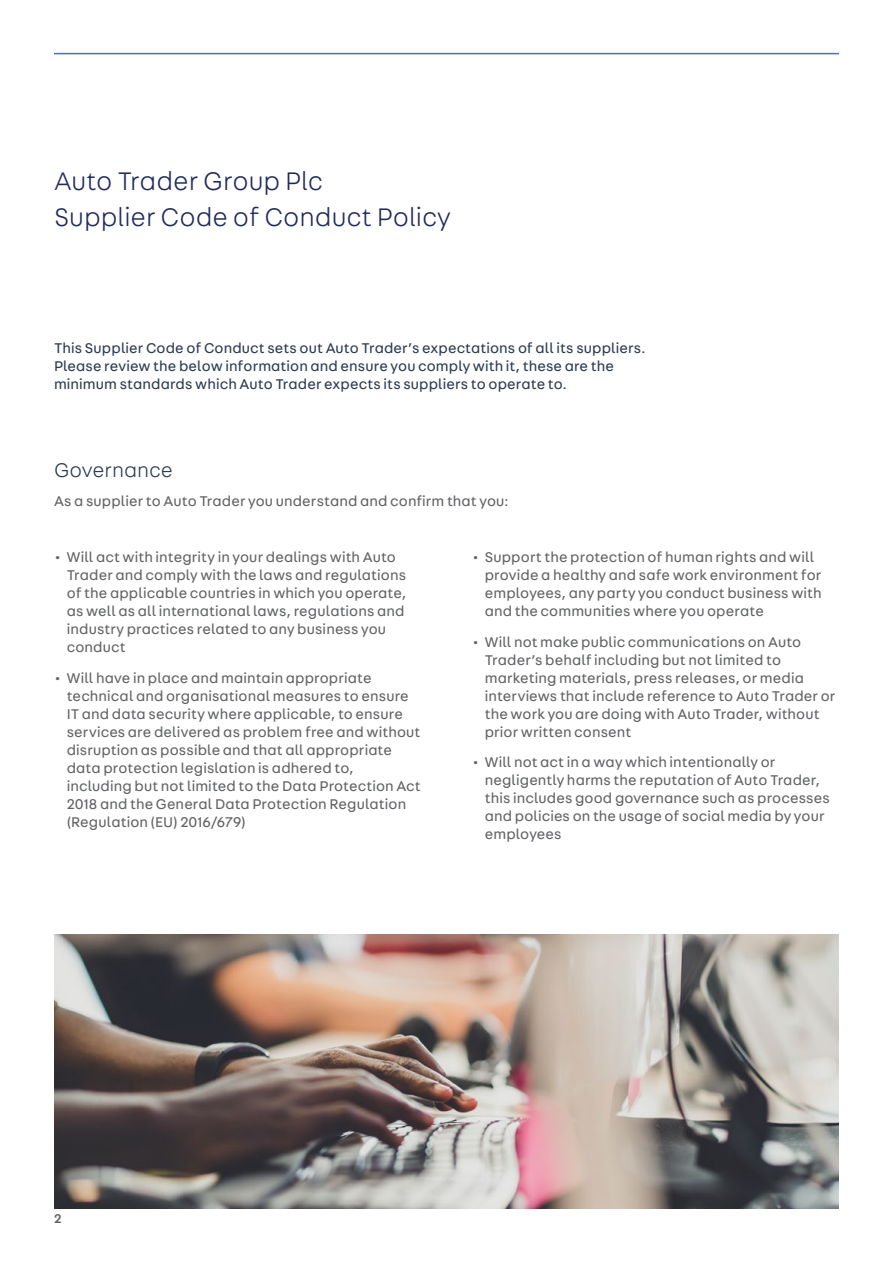
<style>
.page{position:relative;width:893px;height:1263px;background:#fff}
.page>*{position:absolute;margin:0;border:0;box-sizing:border-box;transform-origin:0 0}
.t1{font:300 27px/36px "AT Fabriga";letter-spacing:-.005em;color:#222b5e}
.t2{font:300 21px "AT Fabriga";color:#2c3c53}
.t3{font:15px/18px "AT Fabriga";letter-spacing:.005em;color:#636466}
.t4{font:15px/18px "AT Fabriga";letter-spacing:.005em;color:#2c3c53}
.t5{font:500 13.5px "AT Fabriga";color:#636466}
</style>
<div class="page">
<hr style="left:54px;top:53px;width:785px;height:1px;background:#516cb3">
<img style="left:54px;top:934px;width:785px;height:275px">
<h1 class="t1" style="left:54px;top:162px;width:398px">Auto Trader Group Plc<br>Supplier Code of Conduct Policy</h1>
<p class="t4" style="left:54px;top:338px;width:593px">This Supplier Code of Conduct sets out Auto Trader’s expectations of all its suppliers.<br>Please review the below information and ensure you comply with it, these are the minimum standards which Auto Trader expects its suppliers to operate to.</p>
<h2 class="t2" style="left:54px;top:457px;width:121px">Governance</h2>
<p class="t3" style="left:54px;top:491px;width:456px">As a supplier to Auto Trader you understand and confirm that you:</p>
<p class="t3" style="left:67px;top:547px;width:341px;text-indent:-13px">• Will act with integrity in your dealings with Auto Trader and comply with the laws and regulations of the applicable countries in which you operate, as well as all international laws, regulations and industry practices related to any business you conduct</p>
<p class="t3" style="left:67px;top:668px;width:356px;text-indent:-13px">• Will have in place and maintain appropriate technical and organisational measures to ensure IT and data security where applicable, to ensure services are delivered as problem free and without disruption as possible and that all appropriate data protection legislation is adhered to, including but not limited to the Data Protection Act 2018 and the General Data Protection Regulation (Regulation (EU) 2016/679)</p>
<p class="t3" style="left:485px;top:547px;width:338px;text-indent:-13px">• Support the protection of human rights and will provide a healthy and safe work environment for employees, any party you conduct business with and the communities where you operate</p>
<p class="t3" style="left:485px;top:632px;width:352px;text-indent:-13px">• Will not make public communications on Auto Trader’s behalf including but not limited to marketing materials, press releases, or media interviews that include reference to Auto Trader or the work you are doing with Auto Trader, without prior written consent</p>
<p class="t3" style="left:485px;top:753px;width:347px;text-indent:-13px">• Will not act in a way which intentionally or negligently harms the reputation of Auto Trader, this includes good governance such as processes and policies on the usage of social media by your employees</p>
<p class="t5" style="left:54px;top:1210px;width:9px">2</p>
</div>
